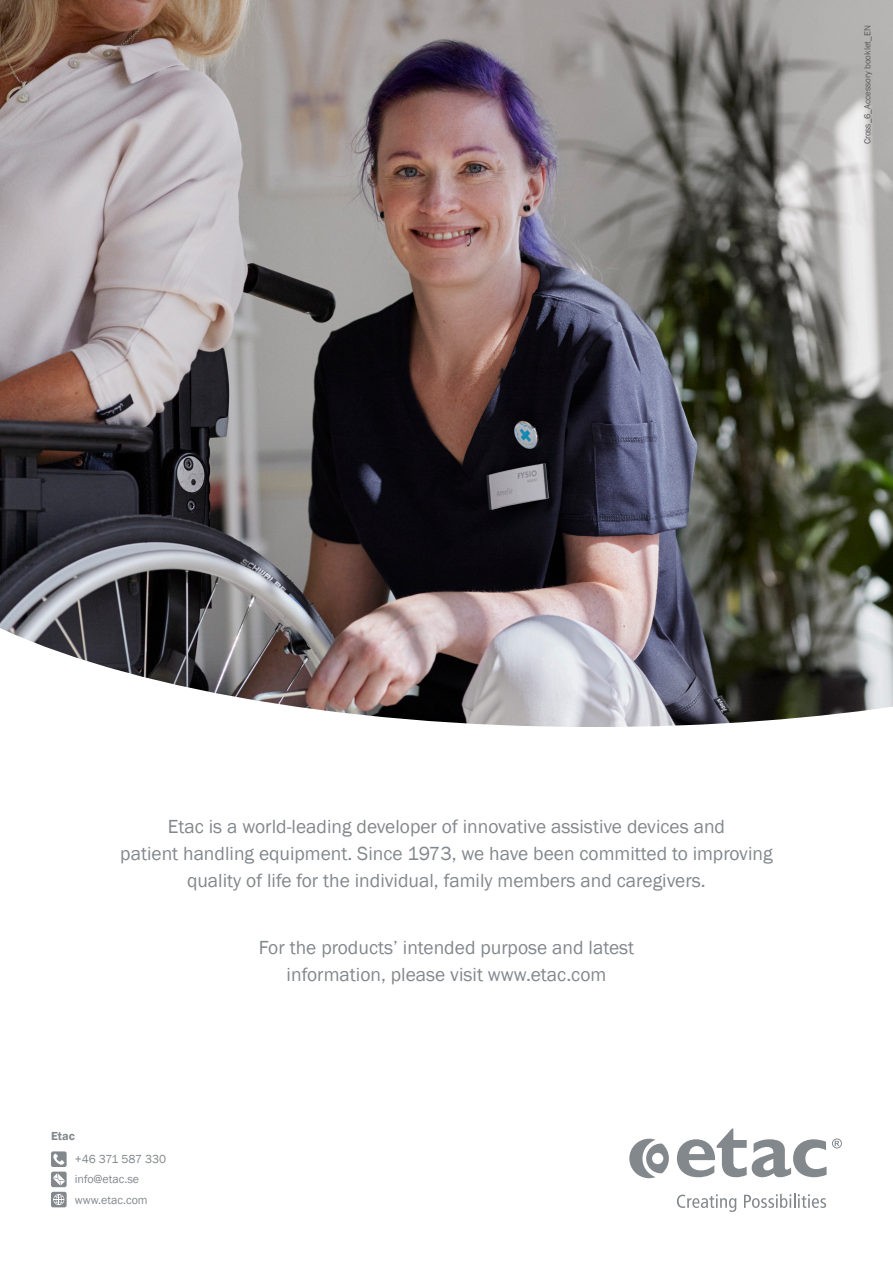
<style>
.page{position:relative;width:893px;height:1263px;background:#fff}
.page>*{position:absolute;margin:0;border:0;box-sizing:border-box;transform-origin:0 0}
.t1{font:19.5px/27px "Franklin Gothic";color:#83888c;text-align:center}
.t2{font:12px/20.2px "Franklin Gothic";color:#83888c}
.t3{font:600 12px "Franklin Gothic";color:#83888c}
.t4{font:9px "Franklin Gothic";color:#57585a}
</style>
<div class="page">
<img style="left:0;top:0;width:893px;height:618px">
<svg style="left:0;top:618px;width:893px;height:592px"></svg>
<div style="left:51px;top:1151px;width:16px;height:16px;background:#83888c;border-radius:2px"></div>
<svg style="left:53px;top:1153px;width:11px;height:12px"></svg>
<div style="left:51px;top:1171px;width:16px;height:16px;background:#83888c;border-radius:2px"></div>
<svg style="left:53px;top:1173px;width:12px;height:12px"></svg>
<div style="left:51px;top:1192px;width:16px;height:15px;background:#83888c;border-radius:2px"></div>
<svg style="left:53px;top:1194px;width:11px;height:11px"></svg>
<svg style="left:677px;top:1128px;width:165px;height:49px"></svg>
<svg style="left:629px;top:1139px;width:40px;height:39px"></svg>
<svg style="left:677px;top:1194px;width:59px;height:18px"></svg>
<svg style="left:744px;top:1194px;width:82px;height:14px"></svg>
<p class="t4" style="left:862px;top:144px;width:120px;rotate:-90deg">Cross_6_Accessory booklet_EN</p>
<p class="t1" style="left:120px;top:813px;width:654px">Etac is a world-leading developer of innovative assistive devices and<br>patient handling equipment. Since 1973, we have been committed to improving quality of life for the individual, family members and caregivers.</p>
<p class="t3" style="left:51px;top:1128px;width:25px">Etac</p>
<p class="t2" style="left:75px;top:1149px;width:93px">+46 371 587 330 info@etac.se www.etac.com</p>
<p class="t1" style="left:259px;top:934px;width:377px">For the products’ intended purpose and latest information, please visit www.etac.com</p>
</div>
